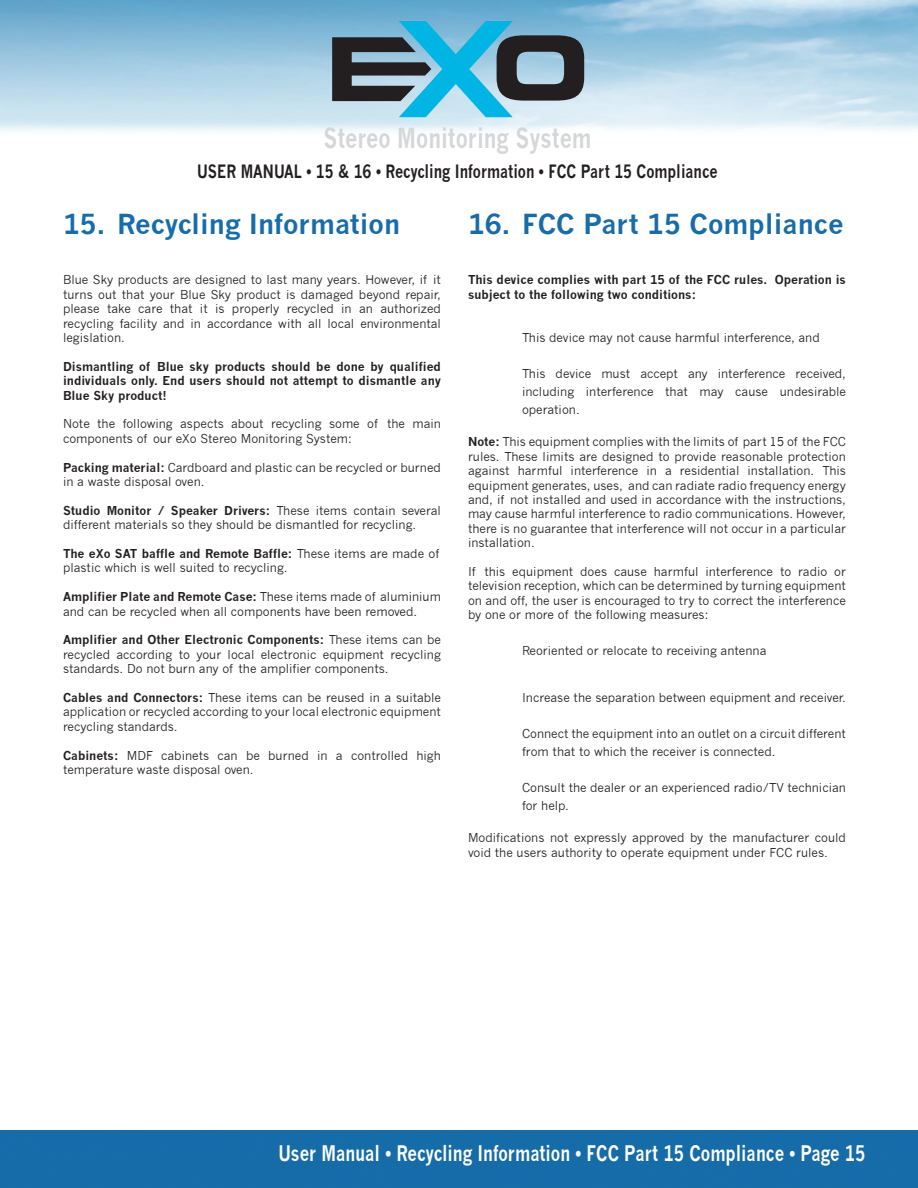
<style>
.page{position:relative;width:918px;height:1188px;background:#fff}
.page>*{position:absolute;margin:0;border:0;box-sizing:border-box;transform-origin:0 0}
.t1{font:700 27px "News Gothic";color:#166da9}
.t2{font:700 27px "News Gothic";color:#d5d6d8;scale:.79 1}
.t3{font:700 27px "News Gothic";color:#186ca7}
.t4{font:700 21px "News Gothic";color:#fff;scale:.79 1}
.t5{font:700 18px "News Gothic";color:#231f20;scale:.79 1}
.t6{font:12px/14.4px "News Gothic";color:#231f20}
.t7{font:700 12px/14.4px "News Gothic";color:#231f20;text-align:justify}
.s1{font-weight:700}
</style>
<div class="page">
<img style="left:0;top:0;width:918px;height:132px">
<div style="left:0;top:1131px;width:918px;height:57px;background:#166ca8"></div>
<svg style="left:332px;top:21px;width:252px;height:96px;background:#5c91a5"></svg>
<h1 class="t2" style="left:323px;top:121px;width:341px">Stereo Monitoring System</h1>
<h3 class="t5" style="left:197px;top:160px;width:661px">USER MANUAL • 15 &amp; 16 • Recycling Information • FCC Part 15 Compliance</h3>
<h1 class="t1" style="left:63px;top:208px;width:339px">15. Recycling Information</h1>
<p class="t6" style="left:63px;top:273px;width:379px;text-align:justify">Blue Sky products are designed to last many years. However, if it turns out that your Blue Sky product is damaged beyond repair, please take care that it is properly recycled in an authorized recycling facility and in accordance with all local environmental legislation.</p>
<p class="t7" style="left:63px;top:359px;width:379px">Dismantling of Blue sky products should be done by qualified individuals only. End users should not attempt to dismantle any Blue Sky product!</p>
<p class="t6" style="left:63px;top:417px;width:379px">Note the following aspects about recycling some of the main components of our eXo Stereo Monitoring System:</p>
<p class="t6" style="left:63px;top:460px;width:379px"><span class="s1">Packing material:</span> Cardboard and plastic can be recycled or burned in a waste disposal oven.</p>
<p class="t6" style="left:63px;top:503px;width:380px"><span class="s1">Studio Monitor / Speaker Drivers:</span> These items contain several different materials so they should be dismantled for recycling.</p>
<p class="t6" style="left:63px;top:546px;width:378px"><span class="s1">The eXo SAT baffle and Remote Baffle:</span> These items are made of plastic which is well suited to recycling.</p>
<p class="t6" style="left:63px;top:590px;width:379px"><span class="s1">Amplifier Plate and Remote Case:</span> These items made of aluminium and can be recycled when all components have been removed.</p>
<p class="t6" style="left:63px;top:633px;width:379px;text-align:justify"><span class="s1">Amplifier and Other Electronic Components:</span> These items can be recycled according to your local electronic equipment recycling standards. Do not burn any of the amplifier components.</p>
<p class="t6" style="left:63px;top:690px;width:379px;text-align:justify"><span class="s1">Cables and Connectors:</span> These items can be reused in a suitable application or recycled according to your local electronic equipment recycling standards.</p>
<p class="t6" style="left:63px;top:748px;width:379px"><span class="s1">Cabinets:</span> MDF cabinets can be burned in a controlled high temperature waste disposal oven.</p>
<h1 class="t3" style="left:468px;top:208px;width:377px">16. FCC Part 15 Compliance</h1>
<p class="t7" style="left:468px;top:273px;width:379px">This device complies with part 15 of the FCC rules. Operation is subject to the following two conditions:</p>
<p class="t6" style="left:522px;top:330px;width:299px">This device may not cause harmful interference, and</p>
<p class="t6" style="left:522px;top:365px;width:325px;line-height:18px;text-align:justify">This device must accept any interference received, including interference that may cause undesirable operation.</p>
<p class="t6" style="left:468px;top:435px;width:379px;text-align:justify"><span class="s1">Note:</span> This equipment complies with the limits of part 15 of the FCC rules. These limits are designed to provide reasonable protection against harmful interference in a residential installation. This equipment generates, uses, and can radiate radio frequency energy and, if not installed and used in accordance with the instructions, may cause harmful interference to radio communications. However, there is no guarantee that interference will not occur in a particular installation.</p>
<p class="t6" style="left:468px;top:564px;width:379px;text-align:justify">If this equipment does cause harmful interference to radio or television reception, which can be determined by turning equipment on and off, the user is encouraged to try to correct the interference by one or more of the following measures:</p>
<p class="t6" style="left:522px;top:644px;width:246px">Reoriented or relocate to receiving antenna</p>
<p class="t6" style="left:522px;top:690px;width:325px">Increase the separation between equipment and receiver.</p>
<p class="t6" style="left:522px;top:725px;width:325px;line-height:18px">Connect the equipment into an outlet on a circuit different from that to which the receiver is connected.</p>
<p class="t6" style="left:522px;top:779px;width:325px;line-height:18px">Consult the dealer or an experienced radio/TV technician for help.</p>
<p class="t6" style="left:468px;top:831px;width:379px">Modifications not expressly approved by the manufacturer could void the users authority to operate equipment under FCC rules.</p>
<h2 class="t4" style="left:278px;top:1141px;width:745px">User Manual • Recycling Information • FCC Part 15 Compliance • Page 15</h2>
</div>
